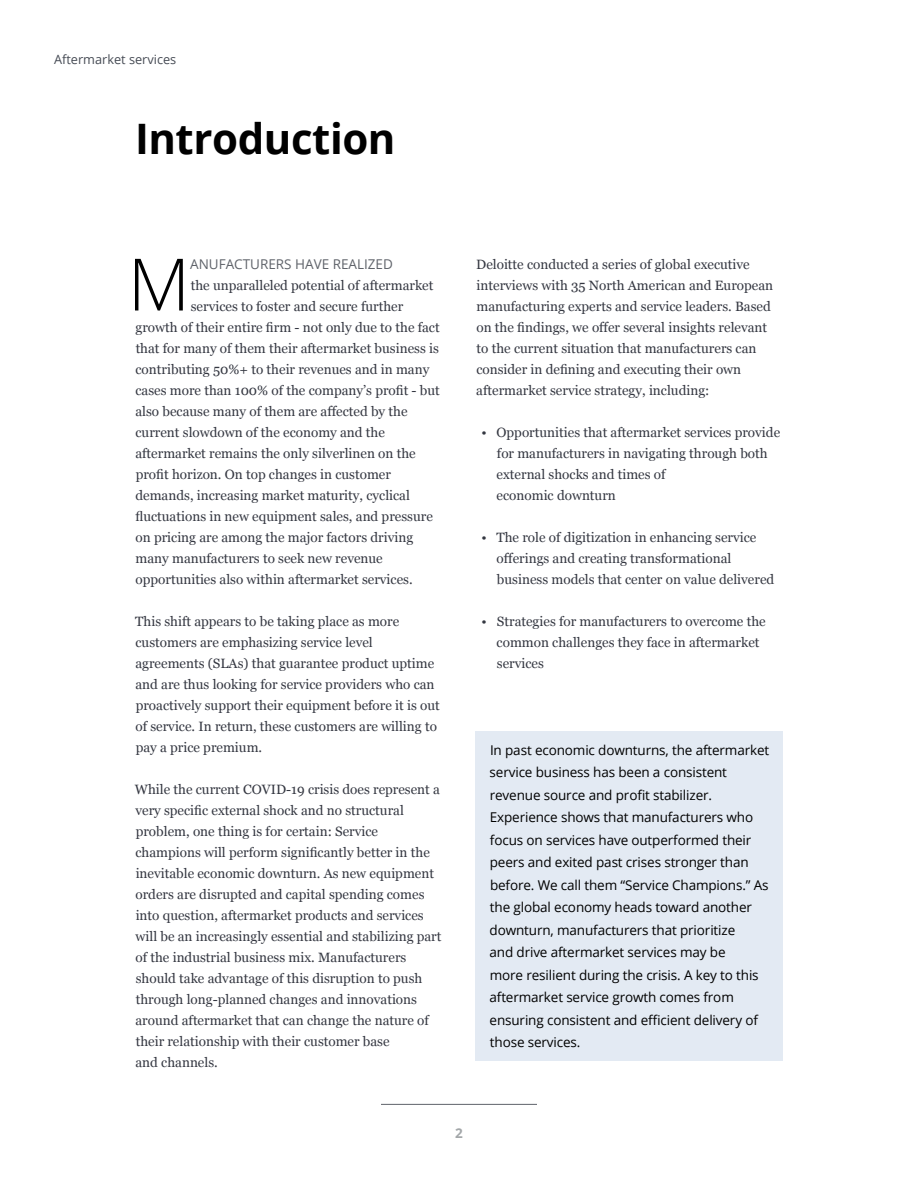
<style>
.page{position:relative;width:918px;height:1188px;background:#fff}
.page>*{position:absolute;margin:0;border:0;box-sizing:border-box;transform-origin:0 0}
.t1{font:300 72.3px "Open Sans";color:#000}
.t2{font:700 42px "Open Sans";letter-spacing:-.01em;color:#000}
.t3{font:13.5px/21px "Georgia";color:#343741}
.t4{font:13.5px/22.5px "Open Sans";letter-spacing:-.01em;color:#000}
.t5{font:13.5px "Open Sans";color:#5f636a}
.t6{font:700 13.5px "Open Sans";color:#a3a7a9}
.t7{font:12.75px "Open Sans";color:#474c55}
</style>
<div class="page">
<hr style="left:381px;top:1104px;width:156px;height:1px;background:#5f636a">
<div style="left:476px;top:731px;width:307px;height:329px;background:#e3eaf3"></div>
<p class="t7" style="left:54px;top:50px;width:124px">Aftermarket services</p>
<h2 class="t2" style="left:135px;top:109px;width:262px">Introduction</h2>
<h1 class="t1" style="left:128px;top:235px;width:64px">M</h1>
<p class="t5" style="left:190px;top:254px;width:204px">ANUFACTURERS HAVE REALIZED</p>
<p class="t3" style="left:191px;top:274px;width:244px">the unparalleled potential of aftermarket</p>
<p class="t3" style="left:191px;top:295px;width:214px">services to foster and secure further</p>
<p class="t3" style="left:135px;top:316px;width:306px">growth of their entire firm - not only due to the fact</p>
<p class="t3" style="left:136px;top:337px;width:305px">that for many of them their aftermarket business is</p>
<p class="t3" style="left:135px;top:358px;width:295px">contributing 50%+ to their revenues and in many</p>
<p class="t3" style="left:135px;top:379px;width:306px">cases more than 100% of the company’s profit - but</p>
<p class="t3" style="left:135px;top:400px;width:274px">also because many of them are affected by the</p>
<p class="t3" style="left:135px;top:421px;width:251px">current slowdown of the economy and the</p>
<p class="t3" style="left:135px;top:442px;width:282px">aftermarket remains the only silverlinen on the</p>
<p class="t3" style="left:136px;top:463px;width:257px">profit horizon. On top changes in customer</p>
<p class="t3" style="left:135px;top:484px;width:276px">demands, increasing market maturity, cyclical</p>
<p class="t3" style="left:135px;top:505px;width:299px">fluctuations in new equipment sales, and pressure</p>
<p class="t3" style="left:136px;top:526px;width:279px">on pricing are among the major factors driving</p>
<p class="t3" style="left:136px;top:547px;width:249px">many manufacturers to seek new revenue</p>
<p class="t3" style="left:136px;top:568px;width:279px">opportunities also within aftermarket services.</p>
<p class="t3" style="left:135px;top:610px;width:306px">This shift appears to be taking place as more customers are emphasizing service level agreements (SLAs) that guarantee product uptime and are thus looking for service providers who can proactively support their equipment before it is out of service. In return, these customers are willing to pay a price premium.</p>
<p class="t3" style="left:135px;top:778px;width:308px">While the current COVID-19 crisis does represent a very specific external shock and no structural problem, one thing is for certain: Service champions will perform significantly better in the inevitable economic downturn. As new equipment orders are disrupted and capital spending comes into question, aftermarket products and services will be an increasingly essential and stabilizing part of the industrial business mix. Manufacturers should take advantage of this disruption to push through long-planned changes and innovations around aftermarket that can change the nature of their relationship with their customer base<br>and channels.</p>
<p class="t3" style="left:476px;top:253px;width:298px">Deloitte conducted a series of global executive interviews with 35 North American and European manufacturing experts and service leaders. Based on the findings, we offer several insights relevant to the current situation that manufacturers can consider in defining and executing their own aftermarket service strategy, including:</p>
<p class="t3" style="left:497px;top:421px;width:285px;text-indent:-15px">• Opportunities that aftermarket services provide for manufacturers in navigating through both external shocks and times of<br>economic downturn</p>
<p class="t3" style="left:497px;top:526px;width:279px;text-indent:-15px">• The role of digitization in enhancing service offerings and creating transformational business models that center on value delivered</p>
<p class="t3" style="left:497px;top:610px;width:271px;text-indent:-15px">• Strategies for manufacturers to overcome the common challenges they face in aftermarket services</p>
<p class="t4" style="left:490px;top:738px;width:281px">In past economic downturns, the aftermarket service business has been a consistent revenue source and profit stabilizer.<br>Experience shows that manufacturers who focus on services have outperformed their peers and exited past crises stronger than before. We call them “Service Champions.” As the global economy heads toward another downturn, manufacturers that prioritize<br>and drive aftermarket services may be<br>more resilient during the crisis. A key to this aftermarket service growth comes from ensuring consistent and efficient delivery of those services.</p>
<p class="t6" style="left:455px;top:1123px;width:9px">2</p>
</div>
